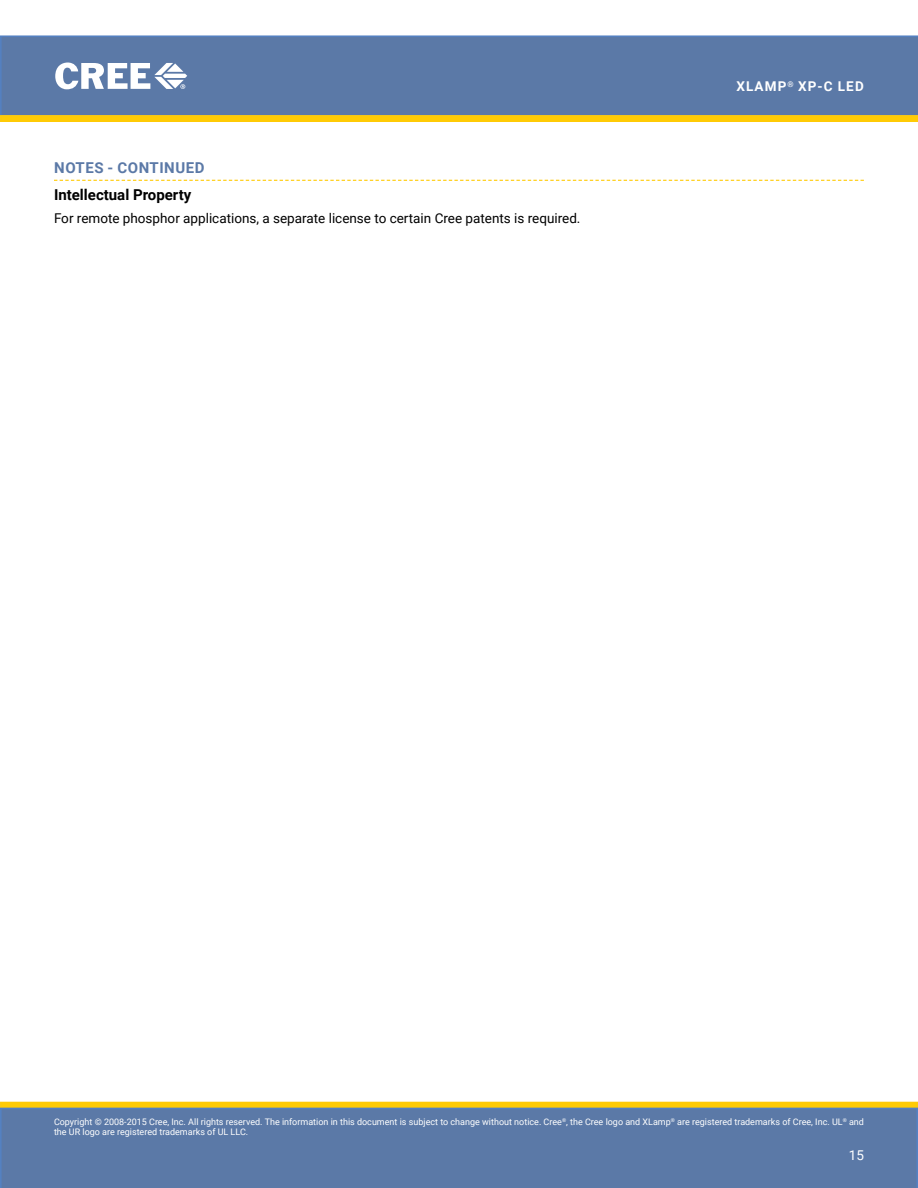
<style>
.page{position:relative;width:918px;height:1188px;background:#fff}
.page>*{position:absolute;margin:0;border:0;box-sizing:border-box;transform-origin:0 0}
.t1{font:700 15px "Roboto";color:#000}
.t2{font:700 15px "Roboto";letter-spacing:.035em;color:#5b79a7}
.t3{font:13.5px "Roboto";color:#000}
.t4{font:700 13.5px "Roboto";letter-spacing:.085em;color:#fff}
.t5{font:13.5px "Roboto";color:#fff}
.t6{font:9px/10.8px "Roboto";color:#fff}
</style>
<div class="page">
<div style="left:0;top:35px;width:918px;height:80px;background:#5b79a7"></div>
<div style="left:1px;top:1102px;width:916px;height:6px;background:#ffcb05"></div>
<div style="left:0;top:1102px;width:918px;height:6px;border:1px solid #fdca0b"></div>
<div style="left:0;top:1108px;width:918px;height:80px;background:#5b79a7"></div>
<svg style="left:0;top:115px;width:918px;height:7px"></svg>
<svg style="left:55px;top:63px;width:132px;height:26px"></svg>
<svg style="left:54px;top:180px;width:810px;height:1px"></svg>
<h1 class="t2" style="left:54px;top:157px;width:142px">Notes - Continued</h1>
<h1 class="t1" style="left:54px;top:184px;width:139px">Intellectual Property</h1>
<h2 class="t3" style="left:54px;top:208px;width:528px">For remote phosphor applications, a separate license to certain Cree patents is required.</h2>
<h2 class="t4" style="left:736px;top:77px;width:129px">XLamp<sup>®</sup> XP-C LED</h2>
<p class="t6" style="left:54px;top:1116px;width:812px">Copyright © 2008-2015 Cree, Inc. All rights reserved. The information in this document is subject to change without notice. Cree<sup>®</sup>, the Cree logo and XLamp<sup>®</sup> are registered trademarks of Cree, Inc. UL<sup>®</sup> and the UR logo are registered trademarks of UL LLC.</p>
<h2 class="t5" style="left:849px;top:1145px;width:17px">15</h2>
</div>
